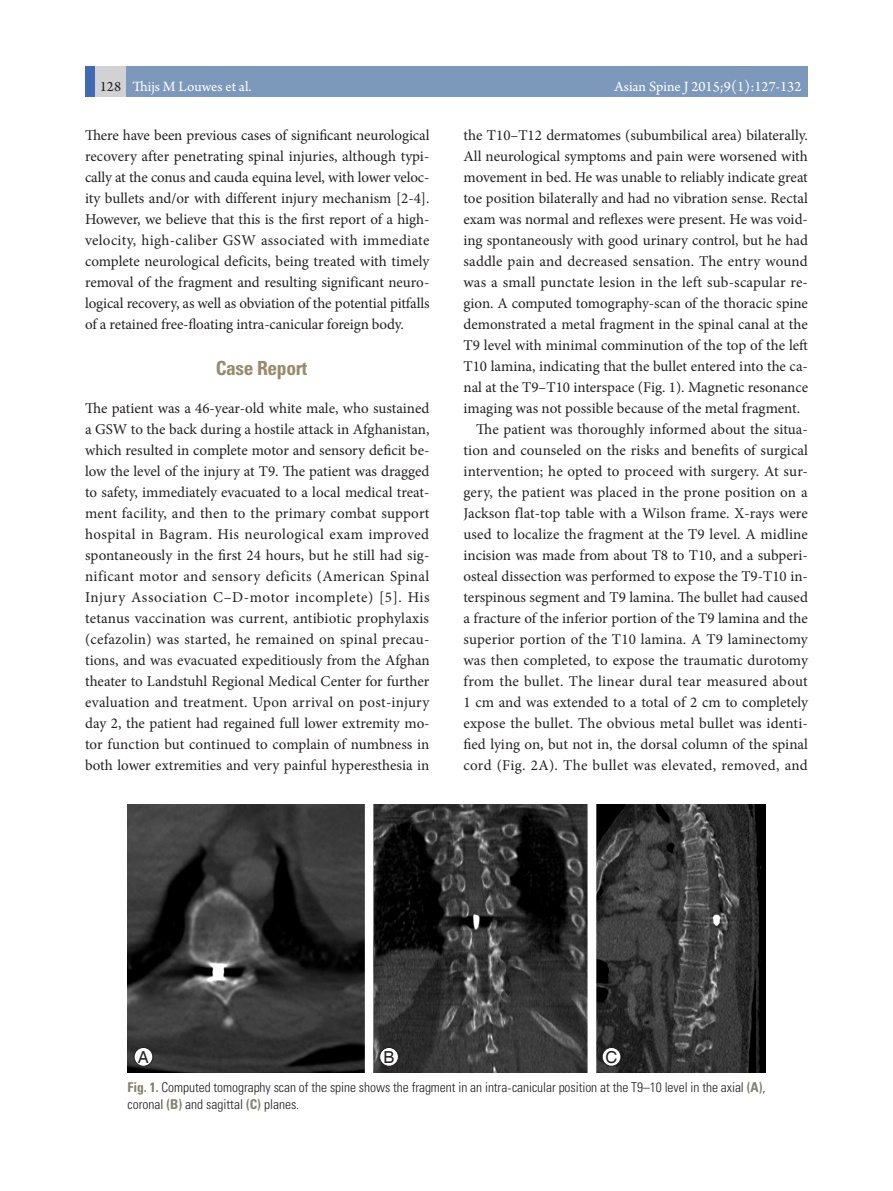
<style>
.page{position:relative;width:893px;height:1191px;background:#fff}
.page>*{position:absolute;margin:0;border:0;box-sizing:border-box;transform-origin:0 0}
.본문_대제목{font:700 condensed 19.5px "Univers LT Std";letter-spacing:-.02em;color:#998a6b}
.t1{font:16.5px "Helvetica";color:#231f20}
.본문_내용_첫문단{font:15px/21px "Minion Pro";letter-spacing:-.005em;color:#231f20;text-align:justify}
.본문_내용{font:15px/21px "Minion Pro";letter-spacing:.015em;color:#231f20;text-align:justify}
.t2{font:15px "Arno Pro";color:#fff}
.t3{font:15px "Arno Pro";color:#231f20}
.표_그림설명{font:300 condensed 13.5px/16.2px "Univers LT Std";letter-spacing:-.005em;color:#231f20}
.s1{font-weight:700;color:#82806e}
.s2{font-family:"Minion Pro";font-weight:400;font-stretch:normal}
</style>
<div class="page">
<div style="left:85px;top:66px;width:58px;height:31px;background:#d1d2d4"></div>
<div style="left:126px;top:66px;width:682px;height:31px;background:#7c98bb"></div>
<div style="left:85px;top:66px;width:10px;height:31px;background:#406ab4"></div>
<img style="left:128px;top:804px;width:637px;height:268px">
<div style="left:134px;top:1047px;width:19px;height:19px;background:#fff;border-radius:50%"></div>
<div style="left:134px;top:1047px;width:19px;height:19px;border:1px solid #231f20;border-radius:50%"></div>
<div style="left:380px;top:1047px;width:18px;height:19px;background:#fff;border-radius:50%"></div>
<div style="left:379px;top:1047px;width:20px;height:19px;border:1px solid #231f20;border-radius:50%"></div>
<div style="left:602px;top:1047px;width:19px;height:19px;background:#fff;border-radius:50%"></div>
<div style="left:602px;top:1047px;width:19px;height:19px;border:1px solid #231f20;border-radius:50%"></div>
<p class="t3" style="left:100px;top:78px;width:23px">128</p>
<p class="t2" style="left:133px;top:78px;width:121px">Thijs M Louwes et al.</p>
<p class="t2" style="left:614px;top:78px;width:189px">Asian Spine J 2015;9(1):127-132</p>
<p class="본문_내용_첫문단" style="left:85px;top:125px;width:346px">There have been previous cases of significant neurological recovery after penetrating spinal injuries, although typi&shy;cally at the conus and cauda equina level, with lower veloc&shy;ity bullets and/or with different injury mechanism [2-4].<br>However, we believe that this is the first report of a high&shy;velocity, high-caliber GSW associated with immediate complete neurological deficits, being treated with timely removal of the fragment and resulting significant neuro&shy;logical recovery, as well as obviation of the potential pitfalls of a retained free-floating intra-canicular foreign body.</p>
<p class="본문_대제목" style="left:216px;top:356px;width:93px">Case Report</p>
<p class="본문_내용_첫문단" style="left:85px;top:398px;width:346px">The patient was a 46-year-old white male, who sustained a GSW to the back during a hostile attack in Afghanistan, which resulted in complete motor and sensory deficit be&shy;low the level of the injury at T9. The patient was dragged to safety, immediately evacuated to a local medical treat&shy;ment facility, and then to the primary combat support hospital in Bagram. His neurological exam improved spontaneously in the first 24 hours, but he still had sig&shy;nificant motor and sensory deficits (American Spinal Injury Association C–D-motor incomplete) [5]. His tetanus vaccination was current, antibiotic prophylaxis (cefazolin) was started, he remained on spinal precau&shy;tions, and was evacuated expeditiously from the Afghan theater to Landstuhl Regional Medical Center for further evaluation and treatment. Upon arrival on post-injury day 2, the patient had regained full lower extremity mo&shy;tor function but continued to complain of numbness in both lower extremities and very painful hyperesthesia in</p>
<p class="본문_내용_첫문단" style="left:463px;top:125px;width:346px">the T10–T12 dermatomes (subumbilical area) bilaterally.<br>All neurological symptoms and pain were worsened with movement in bed. He was unable to reliably indicate great toe position bilaterally and had no vibration sense. Rectal exam was normal and reflexes were present. He was void&shy;ing spontaneously with good urinary control, but he had saddle pain and decreased sensation. The entry wound was a small punctate lesion in the left sub-scapular re&shy;gion. A computed tomography-scan of the thoracic spine demonstrated a metal fragment in the spinal canal at the T9 level with minimal comminution of the top of the left T10 lamina, indicating that the bullet entered into the ca&shy;nal at the T9–T10 interspace (Fig. 1). Magnetic resonance imaging was not possible because of the metal fragment.</p>
<p class="본문_내용" style="left:463px;top:419px;width:346px;text-indent:13px">The patient was thoroughly informed about the situa&shy;tion and counseled on the risks and benefits of surgical intervention; he opted to proceed with surgery. At sur&shy;gery, the patient was placed in the prone position on a Jackson flat-top table with a Wilson frame. X-rays were used to localize the fragment at the T9 level. A midline incision was made from about T8 to T10, and a subperi&shy;osteal dissection was performed to expose the T9-T10 in&shy;terspinous segment and T9 lamina. The bullet had caused a fracture of the inferior portion of the T9 lamina and the superior portion of the T10 lamina. A T9 laminectomy was then completed, to expose the traumatic durotomy from the bullet. The linear dural tear measured about 1 cm and was extended to a total of 2 cm to completely expose the bullet. The obvious metal bullet was identi&shy;fied lying on, but not in, the dorsal column of the spinal cord (Fig. 2A). The bullet was elevated, removed, and</p>
<p class="t1" style="left:138px;top:1047px;width:13px">A</p>
<p class="t1" style="left:383px;top:1047px;width:13px">B</p>
<p class="t1" style="left:605px;top:1047px;width:13px">C</p>
<p class="표_그림설명" style="left:128px;top:1079px;width:639px"><span class="s1">Fig. 1.</span> Computed tomography scan of the spine shows the fragment in an intra<span class="s2">-</span>canicular position at the T9–10 level in the axial <span class="s1">(A)</span>, coronal <span class="s1">(B)</span> and sagittal <span class="s1">(C)</span> planes.</p>
</div>
